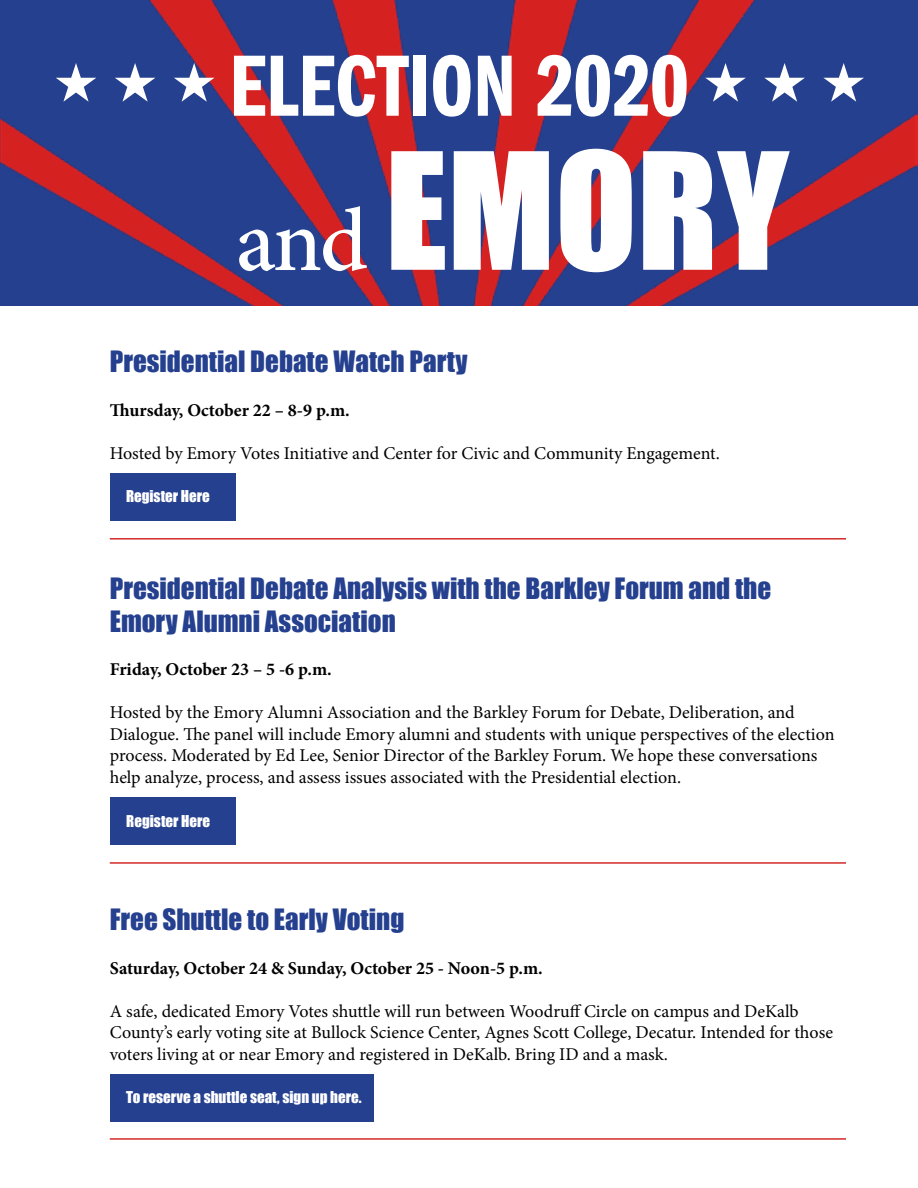
<style>
.page{position:relative;width:918px;height:1188px;background:#fff}
.page>*{position:absolute;margin:0;border:0;box-sizing:border-box;transform-origin:0 0}
.t1{font:150px "Impact";color:#fff}
.t2{font:90px "Franklin Gothic LT Pro Dm Cm";color:#fff}
.t3{font:500 90px "Minion Pro";color:#fff}
.t4{font:54px "Zapf Dingbats ITC";color:#fff}
.t5{font:27px/32.4px "Impact";color:#25408f}
.t6{font:18px/21.6px "Minion Pro";color:#000}
.t7{font:700 18px "Minion Pro";color:#000}
.t8{font:15px "Impact";color:#fff}
</style>
<div class="page">
<img style="left:0;top:0;width:918px;height:306px">
<hr style="left:110px;top:1138px;width:736px;height:2px;background:#d32828">
<hr style="left:110px;top:862px;width:736px;height:2px;background:#d32828">
<hr style="left:110px;top:538px;width:736px;height:2px;background:#d32828">
<div style="left:110px;top:797px;width:126px;height:47px;background:#25408f"></div>
<div style="left:110px;top:1075px;width:264px;height:47px;background:#25408f"></div>
<div style="left:110px;top:473px;width:126px;height:47px;background:#25408f"></div>
<h2 class="t2" style="left:229px;top:36px;width:461px">ELECTION 2020</h2>
<h1 class="t1" style="left:385px;top:95px;width:405px">EMORY</h1>
<h3 class="t4" style="left:54px;top:57px;width:164px">★ ★ ★</h3>
<h3 class="t4" style="left:704px;top:57px;width:164px">★ ★ ★</h3>
<h2 class="t3" style="left:236px;top:180px;width:133px">and</h2>
<h3 class="t5" style="left:110px;top:345px;width:359px">Presidential Debate Watch Party</h3>
<p class="t7" style="left:110px;top:397px;width:241px">Thursday, October 22 – 8-9 p.m.</p>
<p class="t6" style="left:110px;top:442px;width:612px">Hosted by Emory Votes Initiative and Center for Civic and Community Engagement.</p>
<p class="t8" style="left:126px;top:484px;width:85px">Register Here</p>
<h3 class="t5" style="left:110px;top:572px;width:663px">Presidential Debate Analysis with the Barkley Forum and the<br>Emory Alumni Association</h3>
<p class="t7" style="left:110px;top:656px;width:224px">Friday, October 23 – 5 -6 p.m.</p>
<p class="t6" style="left:110px;top:701px;width:726px">Hosted by the Emory Alumni Association and the Barkley Forum for Debate, Deliberation, and Dialogue. The panel will include Emory alumni and students with unique perspectives of the election process. Moderated by Ed Lee, Senior Director of the Barkley Forum. We hope these conversations help analyze, process, and assess issues associated with the Presidential election.</p>
<p class="t8" style="left:126px;top:810px;width:85px">Register Here</p>
<h3 class="t5" style="left:110px;top:903px;width:296px">Free Shuttle to Early Voting</h3>
<p class="t7" style="left:110px;top:955px;width:435px">Saturday, October 24 &amp; Sunday, October 25 - Noon-5 p.m.</p>
<p class="t6" style="left:110px;top:1000px;width:725px">A safe, dedicated Emory Votes shuttle will run between Woodruff Circle on campus and DeKalb<br>County’s early voting site at Bullock Science Center, Agnes Scott College, Decatur. Intended for those voters living at or near Emory and registered in DeKalb. Bring ID and a mask.</p>
<p class="t8" style="left:126px;top:1085px;width:237px">To reserve a shuttle seat, sign up here.</p>
</div>
